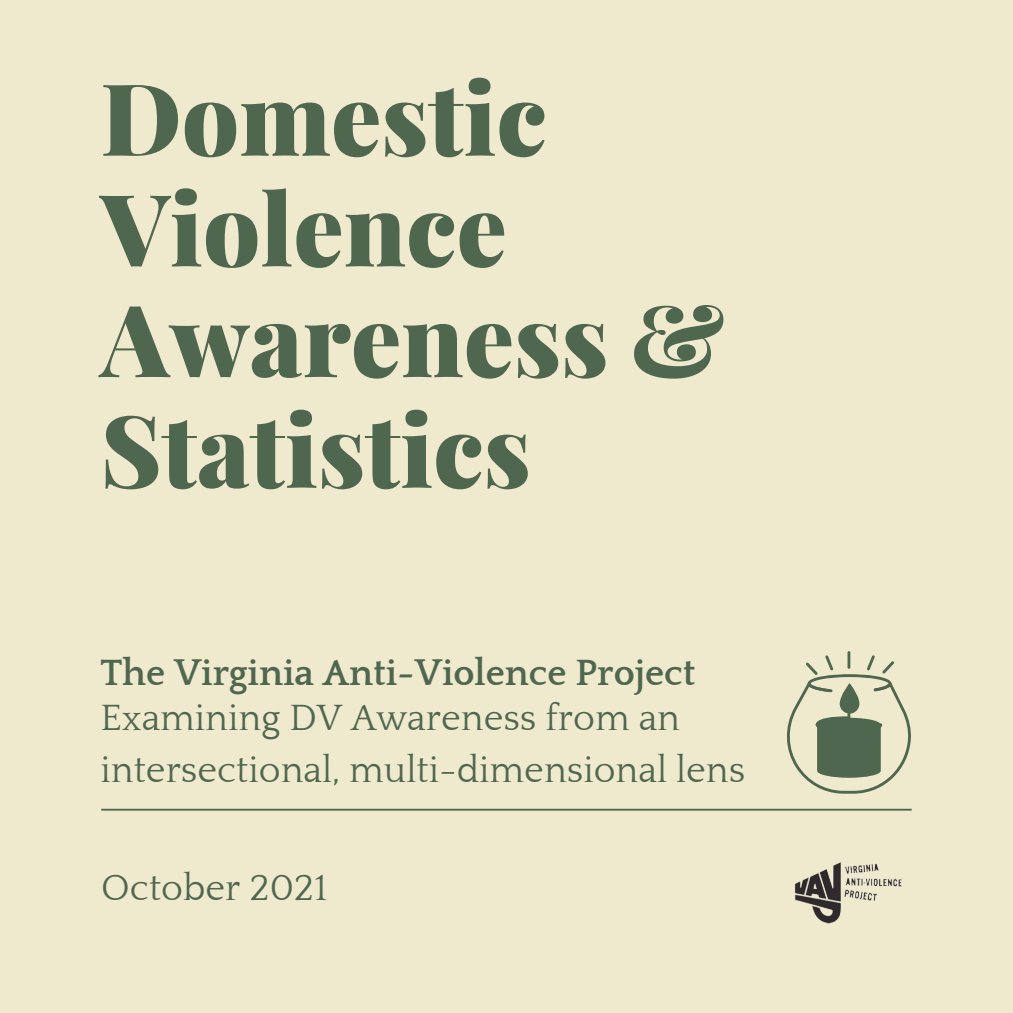
<style>
.page{position:relative;width:1013px;height:1013px;background:#fff}
.page>*{position:absolute;margin:0;border:0;box-sizing:border-box;transform-origin:0 0}
.t1{font:900 100px/110.6px "Playfair Display";color:#4f674f}
.t2{font:37.5px/52.5px "Quattrocento";color:#4f674f}
.t3{font:700 37.5px "Quattrocento";color:#4f674f}
</style>
<div class="page">
<div style="left:0;top:0;width:1012px;height:1012px;background:#efe9ce"></div>
<hr style="left:101px;top:808px;width:810px;height:2px;background:#4f674f">
<img style="left:794px;top:862px;width:108px;height:62px">
<hr style="left:847px;top:651px;width:3px;height:18px;background:#4f674f">
<svg style="left:787px;top:655px;width:124px;height:138px"></svg>
<p class="t1" style="left:101px;top:59px;width:448px">Domestic<br>Violence</p>
<p class="t1" style="left:101px;top:280px;width:625px">Awareness &amp;<br>Statistics</p>
<p class="t3" style="left:101px;top:653px;width:596px">The Virginia Anti-Violence Project</p>
<p class="t2" style="left:101px;top:692px;width:646px">Examining DV Awareness from an intersectional, multi-dimensional lens</p>
<p class="t2" style="left:101px;top:863px;width:227px">October 2021</p>
</div>
